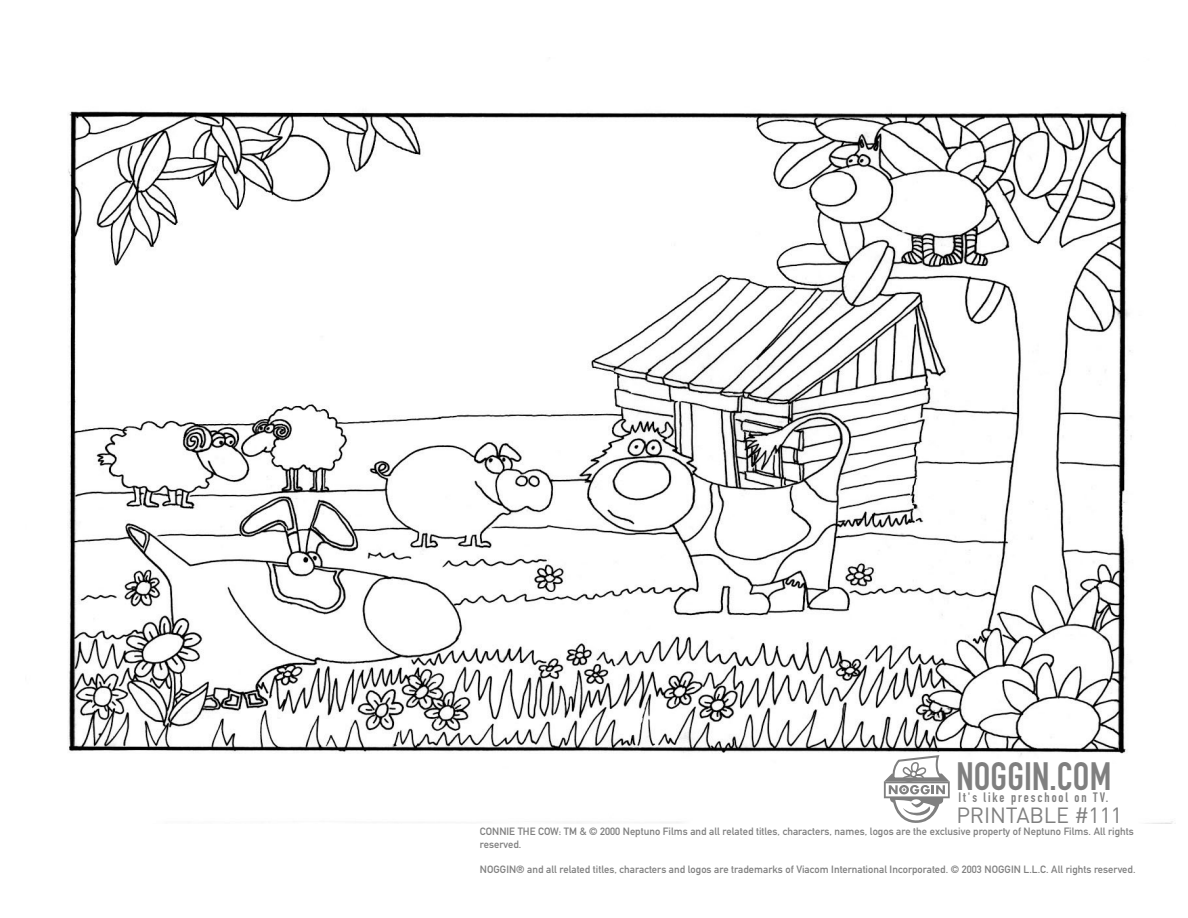
<style>
.page{position:relative;width:1188px;height:918px;background:#fff}
.page>*{position:absolute;margin:0;border:0;box-sizing:border-box;transform-origin:0 0}
.t1{font:39px "DIN Engschrift";letter-spacing:.005em;color:#7f7f7f}
.t2{font:21.75px "DIN";letter-spacing:-.005em;color:#7f7f7f}
.t3{font:13.5px "DIN Engschrift";letter-spacing:.145em;color:#7f7f7f}
.t4{font:10.5px/12.8px "DIN Mittelschrift";letter-spacing:.005em;color:#7f7f7f}
</style>
<div class="page">
<img style="left:68px;top:111px;width:1105px;height:712px">
<svg style="left:884px;top:756px;width:68px;height:67px"></svg>
<svg style="left:910px;top:771px;width:7px;height:7px"></svg>
<h1 class="t1" style="left:956px;top:754px;width:156px">NOGGIN.COM</h1>
<p class="t3" style="left:958px;top:790px;width:152px">It's like preschool on TV.</p>
<p class="t4" style="left:480px;top:825px;width:656px">CONNIE THE COW: TM &amp; © 2000 Neptuno Films and all related titles, characters, names, logos are the exclusive property of Neptuno Films. All rights reserved.</p>
<p class="t4" style="left:480px;top:863px;width:657px">NOGGIN® and all related titles, characters and logos are trademarks of Viacom International Incorporated. © 2003 NOGGIN L.L.C. All rights reserved.</p>
<h2 class="t2" style="left:956px;top:802px;width:167px">PRINTABLE #111</h2>
</div>
